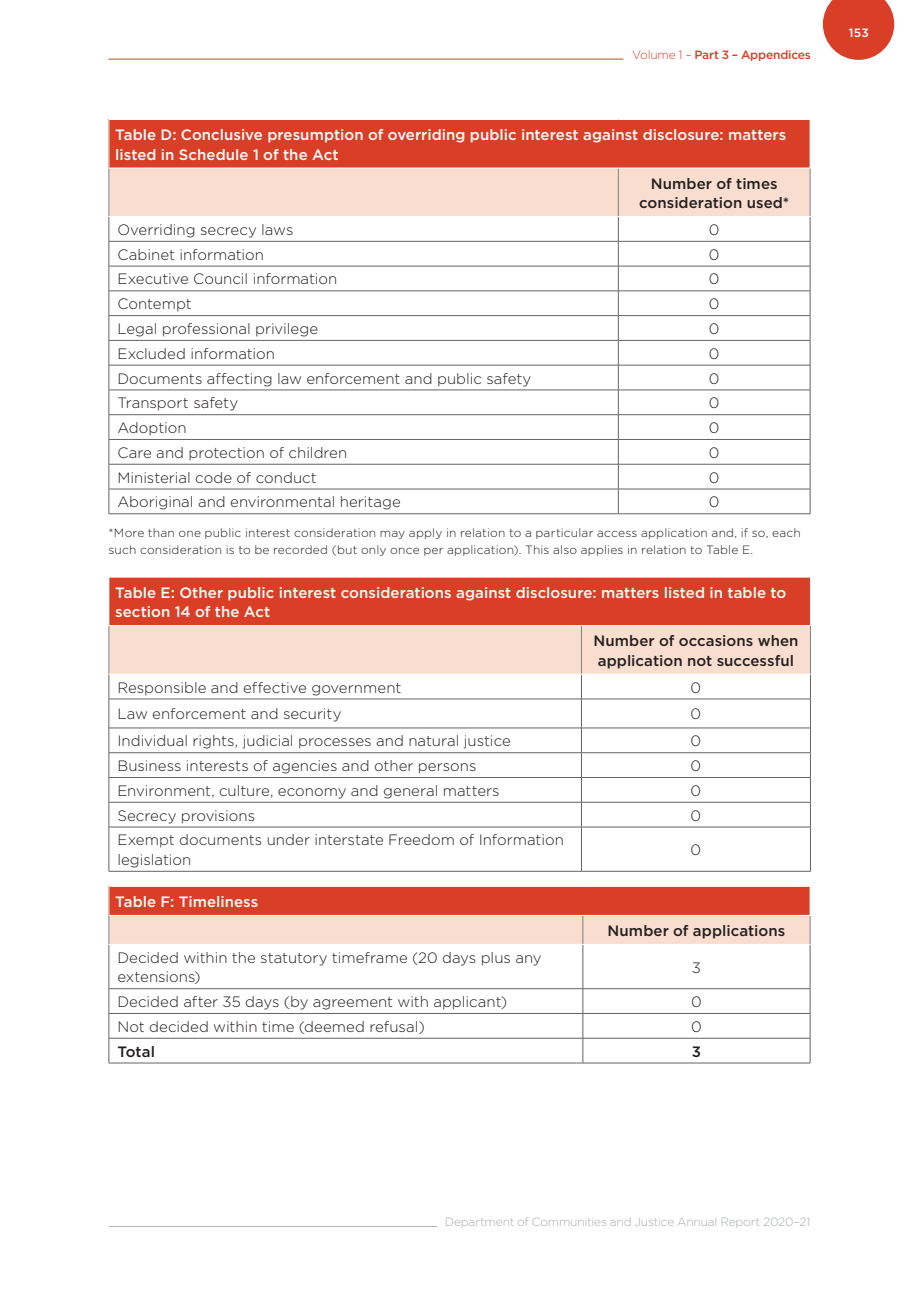
<style>
.page{position:relative;width:919px;height:1289px;background:#fff}
.page>*{position:absolute;margin:0;border:0;box-sizing:border-box;transform-origin:0 0}
.Table_body_-_left{font:300 15px/19.5px "Gotham";color:#231f20}
.Table_Head_white_-_L{font:500 15px/19.5px "Gotham";letter-spacing:.005em;color:#fff}
.Table_Head_white_-_L-2{font:500 15px/19.5px "Gotham";letter-spacing:.005em;color:#231f20;text-align:center}
.Table_body_-_left-2{font:500 15px "Gotham";color:#231f20}
._8pt_notes_text_-_ch{font:300 12px/16.5px "Gotham";letter-spacing:.015em;color:#231f20}
.t1{font:300 12px "Gotham";letter-spacing:-.015em;color:#a9acae}
.t2{font:500 12px "Gotham";letter-spacing:-.015em;color:#d93f26}
.t3{font:500 12px "Gotham";color:#fff}
.s1{font-weight:300}
</style>
<div class="page">
<svg style="left:822px;top:0;width:72px;height:60px"></svg>
<hr style="left:109px;top:1226px;width:328px;height:1px;background:#b2b4b6">
<hr style="left:108px;top:59px;width:515px;height:1px;background:#d93f26">
<div style="left:109px;top:119px;width:701px;height:49px;background:#d93f26"></div>
<hr style="left:109px;top:513px;width:509px;height:1px;background:#636466">
<hr style="left:618px;top:513px;width:192px;height:1px;background:#636466">
<svg style="left:109px;top:169px;width:701px;height:344px"></svg>
<hr style="left:109px;top:168px;width:1px;height:48px;background:#808285">
<hr style="left:809px;top:168px;width:1px;height:48px;background:#808285">
<hr style="left:109px;top:216px;width:509px;height:1px;background:#fff">
<hr style="left:618px;top:216px;width:192px;height:1px;background:#fff">
<hr style="left:108px;top:119px;width:510px;height:1px;background:#fff">
<hr style="left:618px;top:119px;width:192px;height:1px;background:#fff">
<hr style="left:108px;top:168px;width:510px;height:1px;background:#fff">
<hr style="left:618px;top:168px;width:192px;height:1px;background:#fff">
<hr style="left:809px;top:120px;width:1px;height:48px;background:#fff">
<div style="left:109px;top:577px;width:701px;height:48px;background:#d93f26"></div>
<hr style="left:109px;top:826px;width:472px;height:1px;background:#636466">
<hr style="left:581px;top:826px;width:229px;height:1px;background:#636466">
<hr style="left:581px;top:827px;width:1px;height:44px;background:#636466">
<hr style="left:109px;top:871px;width:472px;height:1px;background:#636466">
<hr style="left:581px;top:871px;width:229px;height:1px;background:#636466">
<svg style="left:109px;top:625px;width:702px;height:201px"></svg>
<hr style="left:109px;top:827px;width:1px;height:44px;background:#636466">
<hr style="left:810px;top:827px;width:1px;height:44px;background:#636466">
<hr style="left:108px;top:625px;width:473px;height:1px;background:#fff">
<hr style="left:581px;top:625px;width:229px;height:1px;background:#fff">
<hr style="left:582px;top:944px;width:1px;height:44px;background:#636466">
<hr style="left:109px;top:988px;width:474px;height:1px;background:#636466">
<hr style="left:583px;top:988px;width:227px;height:1px;background:#636466">
<hr style="left:109px;top:1013px;width:474px;height:1px;background:#636466">
<hr style="left:583px;top:1013px;width:227px;height:1px;background:#636466">
<hr style="left:109px;top:1037px;width:474px;height:1px;background:#636466">
<hr style="left:583px;top:1037px;width:227px;height:1px;background:#636466">
<svg style="left:582px;top:988px;width:1px;height:74px"></svg>
<hr style="left:109px;top:1062px;width:474px;height:1px;background:#636466">
<hr style="left:583px;top:1062px;width:227px;height:1px;background:#636466">
<hr style="left:109px;top:944px;width:474px;height:1px;background:#fff">
<hr style="left:109px;top:944px;width:1px;height:44px;background:#636466">
<hr style="left:809px;top:944px;width:1px;height:44px;background:#636466">
<svg style="left:109px;top:988px;width:1px;height:74px"></svg>
<svg style="left:809px;top:988px;width:1px;height:74px"></svg>
<svg style="left:108px;top:886px;width:702px;height:58px;background:#e9927f"></svg>
<p class="t2" style="left:632px;top:47px;width:180px"><span class="s1">Volume 1 –</span> Part 3 – Appendices</p>
<h1 class="Table_Head_white_-_L" style="left:115px;top:125px;width:672px">Table D: Conclusive presumption of overriding public interest against disclosure: matters listed in Schedule 1 of the Act</h1>
<h1 class="Table_Head_white_-_L-2" style="left:639px;top:173px;width:152px">Number of times consideration used*</h1>
<p class="Table_body_-_left" style="left:117px;top:219px;width:177px">Overriding secrecy laws</p>
<p class="Table_body_-_left" style="left:708px;top:219px;width:12px">0</p>
<p class="Table_body_-_left" style="left:117px;top:244px;width:148px">Cabinet information</p>
<p class="Table_body_-_left" style="left:708px;top:244px;width:12px">0</p>
<p class="Table_body_-_left" style="left:117px;top:269px;width:221px">Executive Council information</p>
<p class="Table_body_-_left" style="left:708px;top:269px;width:12px">0</p>
<p class="Table_body_-_left" style="left:117px;top:294px;width:76px">Contempt</p>
<p class="Table_body_-_left" style="left:708px;top:294px;width:12px">0</p>
<p class="Table_body_-_left" style="left:117px;top:318px;width:202px">Legal professional privilege</p>
<p class="Table_body_-_left" style="left:708px;top:318px;width:12px">0</p>
<p class="Table_body_-_left" style="left:117px;top:343px;width:159px">Excluded information</p>
<p class="Table_body_-_left" style="left:708px;top:343px;width:12px">0</p>
<p class="Table_body_-_left" style="left:117px;top:368px;width:415px">Documents affecting law enforcement and public safety</p>
<p class="Table_body_-_left" style="left:708px;top:368px;width:12px">0</p>
<p class="Table_body_-_left" style="left:117px;top:393px;width:122px">Transport safety</p>
<p class="Table_body_-_left" style="left:708px;top:393px;width:12px">0</p>
<p class="Table_body_-_left" style="left:117px;top:417px;width:71px">Adoption</p>
<p class="Table_body_-_left" style="left:708px;top:417px;width:12px">0</p>
<p class="Table_body_-_left" style="left:117px;top:442px;width:231px">Care and protection of children</p>
<p class="Table_body_-_left" style="left:708px;top:442px;width:12px">0</p>
<p class="Table_body_-_left" style="left:117px;top:467px;width:201px">Ministerial code of conduct</p>
<p class="Table_body_-_left" style="left:708px;top:467px;width:12px">0</p>
<p class="Table_body_-_left" style="left:117px;top:492px;width:285px">Aboriginal and environmental heritage</p>
<p class="Table_body_-_left" style="left:708px;top:492px;width:12px">0</p>
<p class="_8pt_notes_text_-_ch" style="left:108px;top:524px;width:693px">*More than one public interest consideration may apply in relation to a particular access application and, if so, each such consideration is to be recorded (but only once per application). This also applies in relation to Table E.</p>
<h1 class="Table_Head_white_-_L" style="left:115px;top:582px;width:672px">Table E: Other public interest considerations against disclosure: matters listed in table to section 14 of the Act</h1>
<h1 class="Table_Head_white_-_L-2" style="left:593px;top:631px;width:206px;text-align:left">Number of occasions when application not successful</h1>
<p class="Table_body_-_left" style="left:117px;top:677px;width:285px">Responsible and effective government</p>
<p class="Table_body_-_left" style="left:690px;top:677px;width:12px">0</p>
<p class="Table_body_-_left" style="left:117px;top:704px;width:226px">Law enforcement and security</p>
<p class="Table_body_-_left" style="left:690px;top:704px;width:12px">0</p>
<p class="Table_body_-_left" style="left:117px;top:731px;width:395px">Individual rights, judicial processes and natural justice</p>
<p class="Table_body_-_left" style="left:690px;top:731px;width:12px">0</p>
<p class="Table_body_-_left" style="left:117px;top:755px;width:360px">Business interests of agencies and other persons</p>
<p class="Table_body_-_left" style="left:690px;top:755px;width:12px">0</p>
<p class="Table_body_-_left" style="left:117px;top:780px;width:384px">Environment, culture, economy and general matters</p>
<p class="Table_body_-_left" style="left:690px;top:780px;width:12px">0</p>
<p class="Table_body_-_left" style="left:117px;top:805px;width:139px">Secrecy provisions</p>
<p class="Table_body_-_left" style="left:690px;top:805px;width:12px">0</p>
<p class="Table_body_-_left" style="left:117px;top:830px;width:448px">Exempt documents under interstate Freedom of Information legislation</p>
<p class="Table_body_-_left" style="left:690px;top:839px;width:12px">0</p>
<h1 class="Table_Head_white_-_L" style="left:115px;top:891px;width:145px">Table F: Timeliness</h1>
<h1 class="Table_Head_white_-_L-2" style="left:607px;top:920px;width:179px">Number of applications</h1>
<p class="Table_body_-_left" style="left:117px;top:947px;width:426px">Decided within the statutory timeframe (20 days plus any extensions)</p>
<p class="Table_body_-_left" style="left:691px;top:957px;width:11px">3</p>
<p class="Table_body_-_left" style="left:117px;top:991px;width:391px">Decided after 35 days (by agreement with applicant)</p>
<p class="Table_body_-_left" style="left:691px;top:991px;width:12px">0</p>
<p class="Table_body_-_left" style="left:117px;top:1016px;width:309px">Not decided within time (deemed refusal)</p>
<p class="Table_body_-_left" style="left:691px;top:1016px;width:12px">0</p>
<p class="Table_body_-_left-2" style="left:117px;top:1041px;width:39px">Total</p>
<p class="Table_body_-_left-2" style="left:691px;top:1041px;width:11px">3</p>
<p class="t3" style="left:848px;top:25px;width:22px">153</p>
<p class="t1" style="left:445px;top:1214px;width:367px">Department of Communities and Justice Annual Report 2020–21</p>
</div>
